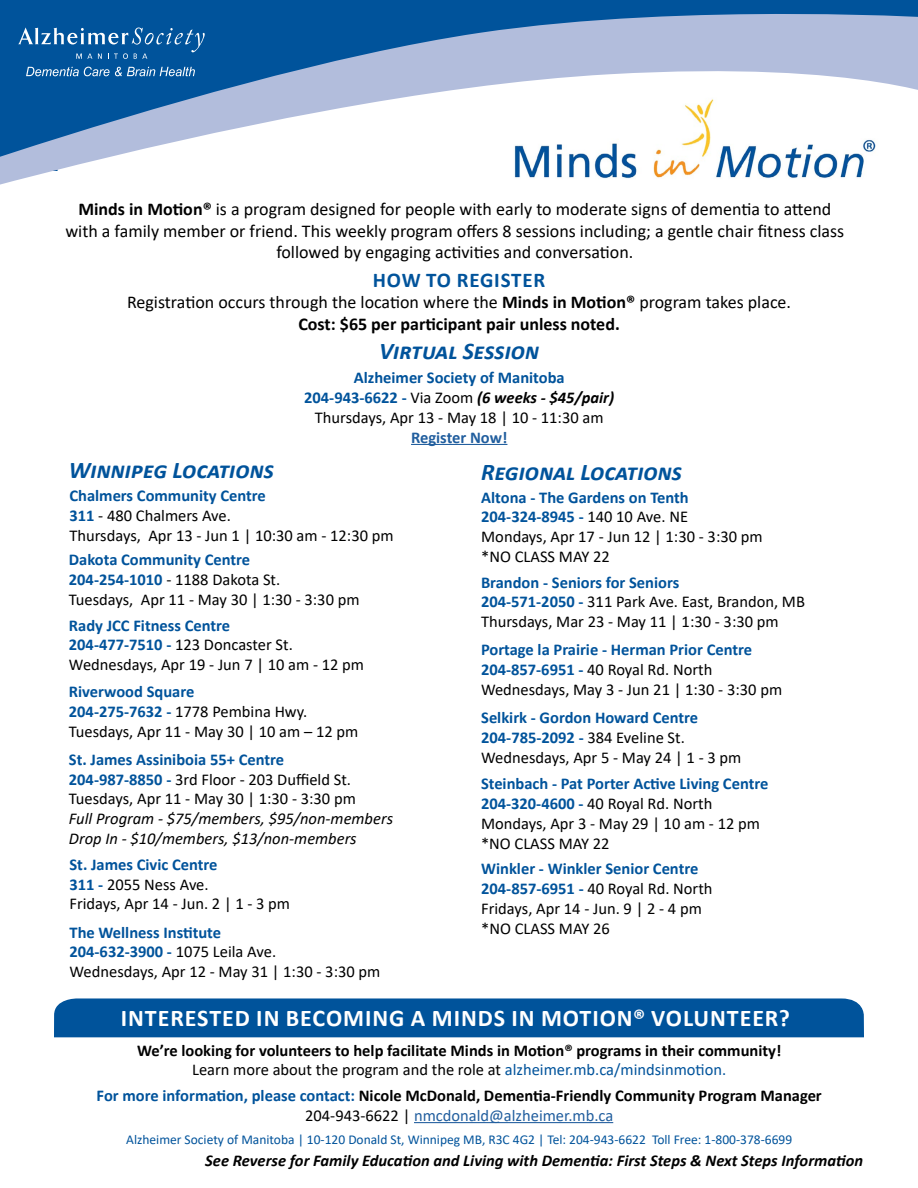
<style>
.page{position:relative;width:918px;height:1188px;background:#fff}
.page>*{position:absolute;margin:0;border:0;box-sizing:border-box;transform-origin:0 0}
.t1{font:italic 700 24px "Calibri";color:#00539b}
.t2{font:700 24px "Calibri";letter-spacing:.04em;color:#fff}
.t3{font:700 21px "Calibri";letter-spacing:.04em;color:#00539b}
.t4{font:18px/21.6px "Calibri";color:#000;text-align:center}
.t5{font:16.5px/19.8px "Calibri";color:#000}
.t6{font:700 16.5px/19.5px "Calibri";color:#000;text-align:center}
.t7{font:700 16.5px/19.8px "Calibri";color:#00539b;text-align:center}
.t8{font:italic 700 16.5px "Calibri";color:#000}
.t9{font:italic 16.5px/19.8px "Calibri";color:#000}
.t10{font:700 16.5px "Calibri";color:#215e9e}
.t11{font:13.5px "Calibri";color:#00539b}
.s1{font-weight:700}
.s2{font-weight:400;color:#000}
.s3{font-style:italic;color:#000}
.s4{font-weight:700;color:#00539b}
.s5{font-weight:400}
.s6{font-weight:400;color:#00539b}
.s7{color:#00539b}
.s8{font-weight:400;color:#215e9e}
</style>
<div class="page">
<svg style="left:0;top:2px;width:918px;height:183px"></svg>
<img style="left:488px;top:88px;width:413px;height:97px">
<div style="left:54px;top:998px;width:810px;height:40px;background:#00539b"></div>
<hr style="left:414px;top:1122px;width:199px;height:1px;background:#215e9e">
<svg style="left:18px;top:27px;width:187px;height:32px;background:#236aa8"></svg>
<svg style="left:26px;top:67px;width:169px;height:9px;background:#4b85b8"></svg>
<hr style="left:411px;top:444px;width:96px;height:1px;background:#215e9e">
<p class="t4" style="left:65px;top:198px;width:780px"><span class="s1">Minds in Motion®</span> is a program designed for people with early to moderate signs of dementia to attend with a family member or friend. This weekly program offers 8 sessions including; a gentle chair fitness class followed by engaging activities and conversation.</p>
<p class="t3" style="left:373px;top:265px;width:174px">HOW TO REGISTER</p>
<p class="t4" style="left:127px;top:291px;width:666px">Registration occurs through the location where the <span class="s1">Minds in Motion®</span> program takes place.<br><span class="s1">Cost: $65 per participant pair unless noted.</span></p>
<h1 class="t1" style="left:379px;top:334px;width:162px">Virtual Session</h1>
<h1 class="t1" style="left:69px;top:453px;width:207px">Winnipeg Locations</h1>
<p class="t7" style="left:304px;top:368px;width:312px">Alzheimer Society of Manitoba<br>204-943-6622 - <span class="s2">Via Zoom</span> <span class="s3">(6 weeks - $45/pair)<br></span><span class="s2">Thursdays, Apr 13 - May 18 | 10 - 11:30 am</span></p>
<p class="t10" style="left:411px;top:425px;width:98px">Register Now!</p>
<h1 class="t1" style="left:481px;top:455px;width:202px">Regional Locations</h1>
<p class="t5" style="left:69px;top:485px;width:326px"><span class="s4">Chalmers Community Centre<br>311</span> - 480 Chalmers Ave.<br>Thursdays, Apr 13 - Jun 1 | 10:30 am - 12:30 pm</p>
<p class="t5" style="left:481px;top:487px;width:283px"><span class="s4">Altona - The Gardens on Tenth<br>204-324-8945 -</span> 140 10 Ave. NE<br>Mondays, Apr 17 - Jun 12 | 1:30 - 3:30 pm *NO CLASS MAY 22</p>
<p class="t5" style="left:69px;top:549px;width:292px"><span class="s4">Dakota Community Centre<br>204-254-1010</span> - 1188 Dakota St.<br>Tuesdays, Apr 11 - May 30 | 1:30 - 3:30 pm</p>
<p class="t5" style="left:69px;top:615px;width:297px"><span class="s4">Rady JCC Fitness Centre<br>204-477-7510 -</span> 123 Doncaster St.<br>Wednesdays, Apr 19 - Jun 7 | 10 am - 12 pm</p>
<p class="t5" style="left:481px;top:572px;width:325px"><span class="s4">Brandon - Seniors for Seniors<br>204-571-2050 -</span> 311 Park Ave. East, Brandon, MB<br>Thursdays, Mar 23 - May 11 | 1:30 - 3:30 pm</p>
<p class="t5" style="left:481px;top:640px;width:303px"><span class="s4">Portage la Prairie - Herman Prior Centre<br>204-857-6951 -</span> 40 Royal Rd. North<br>Wednesdays, May 3 - Jun 21 | 1:30 - 3:30 pm</p>
<p class="t5" style="left:69px;top:682px;width:291px"><span class="s4">Riverwood Square<br>204-275-7632 -</span> 1778 Pembina Hwy.<br>Tuesdays, Apr 11 - May 30 | 10 am – 12 pm</p>
<p class="t5" style="left:481px;top:707px;width:262px"><span class="s4">Selkirk - Gordon Howard Centre<br>204-785-2092 -</span> 384 Eveline St.<br>Wednesdays, Apr 5 - May 24 | 1 - 3 pm</p>
<p class="t5" style="left:481px;top:773px;width:289px"><span class="s4">Steinbach - Pat Porter Active Living Centre<br>204-320-4600 -</span> 40 Royal Rd. North<br>Mondays, Apr 3 - May 29 | 10 am - 12 pm *NO CLASS MAY 22</p>
<p class="t5" style="left:481px;top:859px;width:233px"><span class="s4">Winkler - Winkler Senior Centre<br>204-857-6951 -</span> 40 Royal Rd. North<br>Fridays, Apr 14 - Jun. 9 | 2 - 4 pm *NO CLASS MAY 26</p>
<p class="t5" style="left:69px;top:749px;width:288px"><span class="s4">St. James Assiniboia 55+ Centre<br>204-987-8850 -</span> 3rd Floor - 203 Duffield St.<br>Tuesdays, Apr 11 - May 30 | 1:30 - 3:30 pm</p>
<p class="t9" style="left:69px;top:808px;width:326px">Full Program - $75/members, $95/non-members<br>Drop In - $10/members, $13/non-members</p>
<p class="t5" style="left:70px;top:854px;width:222px"><span class="s4">St. James Civic Centre<br>311 -</span> 2055 Ness Ave.<br>Fridays, Apr 14 - Jun. 2 | 1 - 3 pm</p>
<p class="t5" style="left:70px;top:922px;width:312px"><span class="s4">The Wellness Institute<br>204-632-3900 -</span> 1075 Leila Ave.<br>Wednesdays, Apr 12 - May 31 | 1:30 - 3:30 pm</p>
<h1 class="t2" style="left:121px;top:1001px;width:671px">INTERESTED IN BECOMING A MINDS IN MOTION® VOLUNTEER?</h1>
<p class="t6" style="left:137px;top:1040px;width:646px">We’re looking for volunteers to help facilitate Minds in Motion® programs in their community!<br><span class="s5">Learn more about the program and the role at</span> <span class="s6">alzheimer.mb.ca/mindsinmotion.</span></p>
<p class="t6" style="left:97px;top:1085px;width:727px"><span class="s7">For more information, please contact:</span> Nicole McDonald, Dementia-Friendly Community Program Manager<br><span class="s5">204-943-6622 |</span> <span class="s8">nmcdonald@alzheimer.mb.ca</span></p>
<p class="t11" style="left:126px;top:1130px;width:668px">Alzheimer Society of Manitoba | 10-120 Donald St, Winnipeg MB, R3C 4G2 | Tel: 204-943-6622 Toll Free: 1-800-378-6699</p>
<p class="t8" style="left:205px;top:1148px;width:659px">See Reverse for Family Education and Living with Dementia: First Steps &amp; Next Steps Information</p>
</div>
